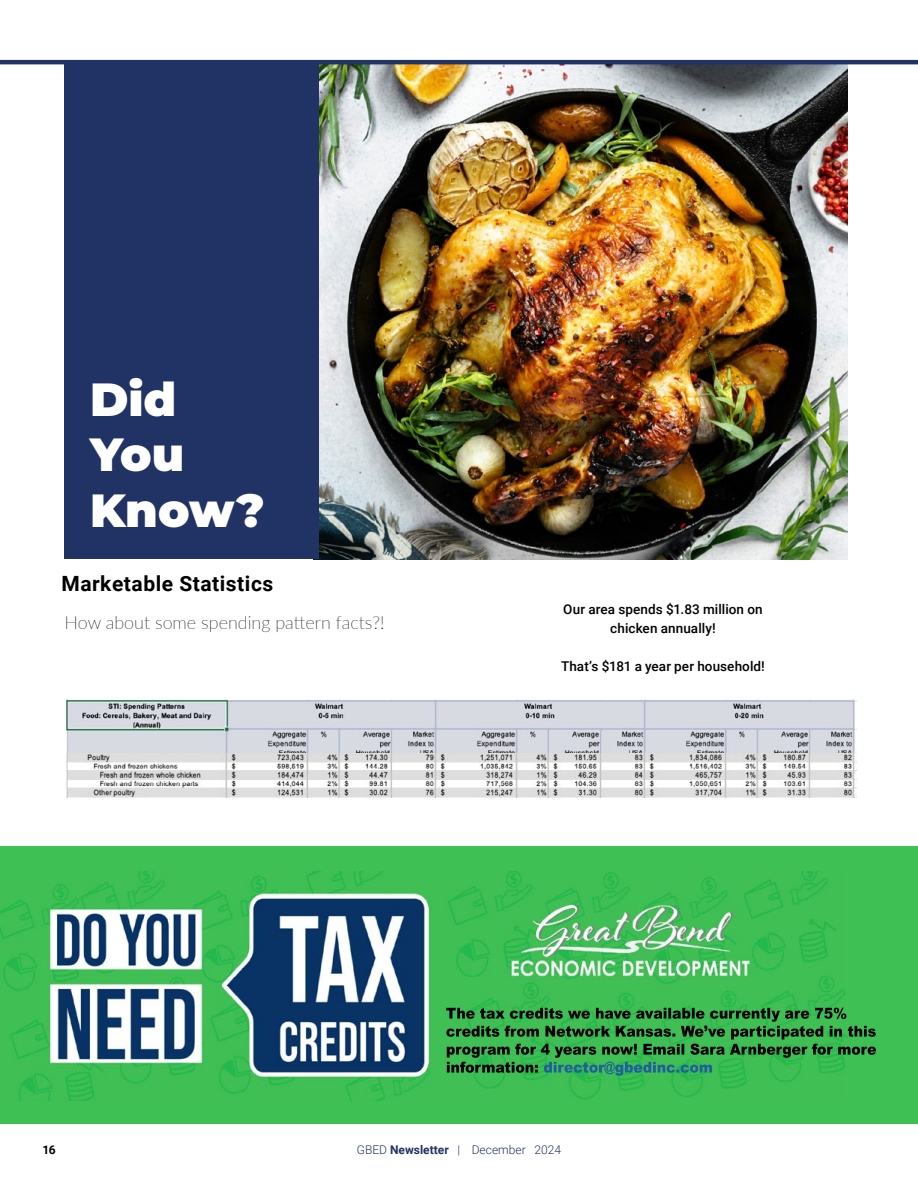
<style>
.page{position:relative;width:918px;height:1188px;background:#fff}
.page>*{position:absolute;margin:0;border:0;box-sizing:border-box;transform-origin:0 0}
.t1{font:900 46.5px/55.8px "Montserrat";color:#fff}
.t2{font:700 21px "Roboto";letter-spacing:.025em;color:#000}
.t3{font:100 18px "Lato";color:#000}
.t4{font:500 13.5px/19.2px "Roboto";letter-spacing:.005em;color:#000;text-align:center}
.t5{font:300 12px "Roboto";color:#213264}
.t6{font:700 12px "Roboto";color:#000}
.s1{font-weight:700}
</style>
<div class="page">
<img style="left:66px;top:699px;width:791px;height:55px">
<img style="left:66px;top:754px;width:791px;height:43px">
<div style="left:0;top:846px;width:918px;height:278px;background:#3ec054"></div>
<img style="left:0;top:871px;width:845px;height:230px">
<svg style="left:446px;top:1008px;width:430px;height:68px"></svg>
<img style="left:313px;top:64px;width:535px;height:496px">
<div style="left:64px;top:64px;width:255px;height:495px;background:#213264"></div>
<hr style="left:0;top:60px;width:918px;height:4px;background:#213264">
<h1 class="t1" style="left:90px;top:368px;width:176px">Did<br>You<br>Know?</h1>
<h2 class="t2" style="left:61px;top:569px;width:213px">Marketable Statistics</h2>
<h3 class="t3" style="left:65px;top:610px;width:321px">How about some spending pattern facts?!</h3>
<p class="t4" style="left:563px;top:599px;width:201px">Our area spends $1.83 million on chicken annually!</p>
<p class="t4" style="left:561px;top:656px;width:205px">That’s $181 a year per household!</p>
<p class="t6" style="left:43px;top:1141px;width:15px">16</p>
<p class="t5" style="left:357px;top:1141px;width:206px">GBED <span class="s1">Newsletter</span> | December 2024</p>
</div>
